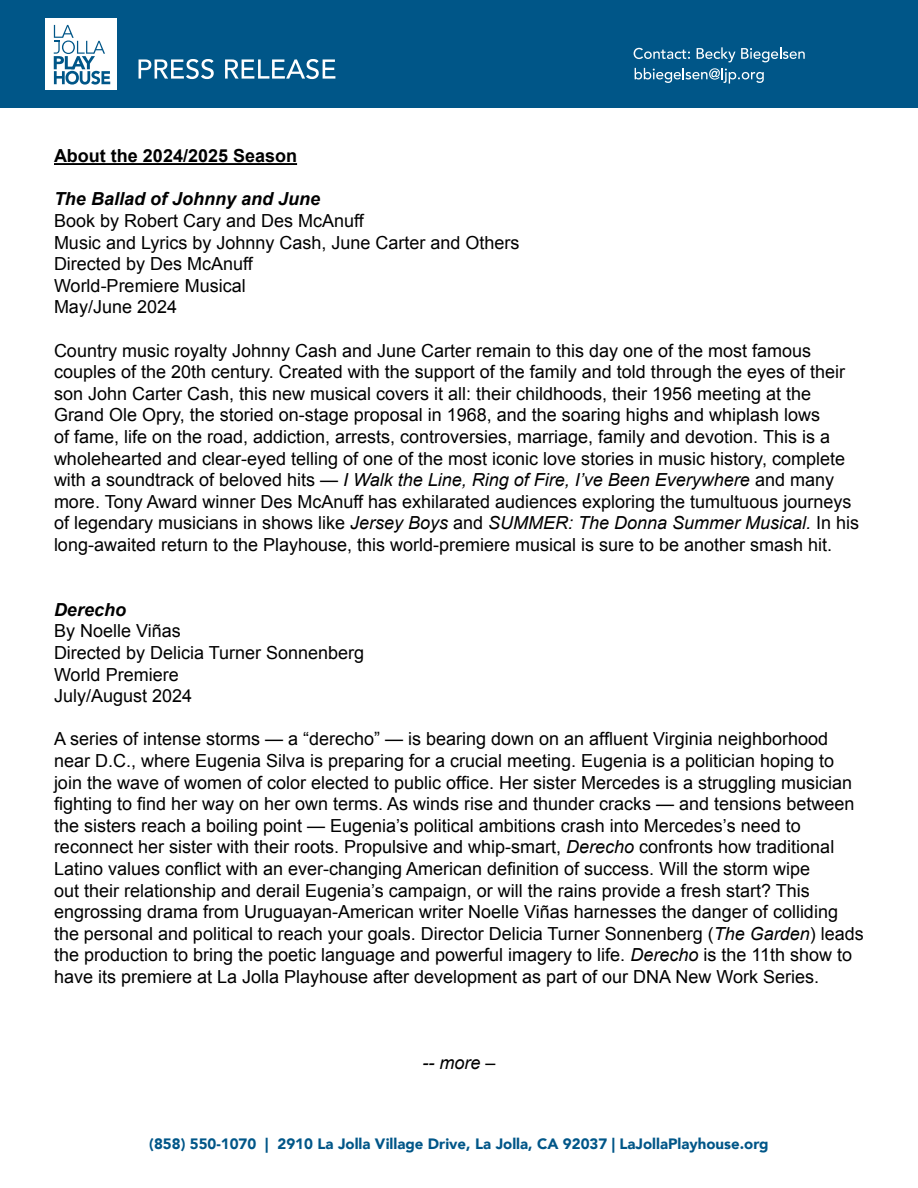
<style>
.page{position:relative;width:918px;height:1188px;background:#fff}
.page>*{position:absolute;margin:0;border:0;box-sizing:border-box;transform-origin:0 0}
.t1{font:18px/21.6px "Arial";color:#000}
.t2{font:italic 700 18px "Arial";color:#000}
.t3{font:700 18px "Arial";color:#000}
.t4{font:italic 18px "Arial";color:#000}
.t5{font:900 15px "Avenir";color:#005688}
.s1{font-style:italic}
</style>
<div class="page">
<div style="left:0;top:0;width:918px;height:107px;background:#005688"></div>
<svg style="left:139px;top:59px;width:75px;height:20px"></svg>
<svg style="left:225px;top:59px;width:110px;height:20px"></svg>
<svg style="left:634px;top:48px;width:56px;height:11px"></svg>
<svg style="left:697px;top:47px;width:38px;height:15px"></svg>
<svg style="left:741px;top:47px;width:64px;height:15px"></svg>
<svg style="left:635px;top:68px;width:129px;height:16px"></svg>
<div style="left:45px;top:19px;width:72px;height:71px;background:#fff"></div>
<svg style="left:54px;top:25px;width:56px;height:60px"></svg>
<hr style="left:54px;top:163px;width:243px;height:2px;background:#000">
<p class="t3" style="left:54px;top:144px;width:245px">About the 2024/2025 Season</p>
<p class="t2" style="left:54px;top:187px;width:268px">The Ballad of Johnny and June</p>
<p class="t1" style="left:54px;top:210px;width:467px">Book by Robert Cary and Des McAnuff<br>Music and Lyrics by Johnny Cash, June Carter and Others<br>Directed by Des McAnuff<br>World-Premiere Musical<br>May/June 2024</p>
<p class="t1" style="left:54px;top:340px;width:807px">Country music royalty Johnny Cash and June Carter remain to this day one of the most famous couples of the 20th century. Created with the support of the family and told through the eyes of their son John Carter Cash, this new musical covers it all: their childhoods, their 1956 meeting at the Grand Ole Opry, the storied on-stage proposal in 1968, and the soaring highs and whiplash lows<br>of fame, life on the road, addiction, arrests, controversies, marriage, family and devotion. This is a wholehearted and clear-eyed telling of one of the most iconic love stories in music history, complete with a soundtrack of beloved hits — <span class="s1">I Walk the Line, Ring of Fire, I’ve Been Everywhere</span> and many more. Tony Award winner Des McAnuff has exhilarated audiences exploring the tumultuous journeys of legendary musicians in shows like <span class="s1">Jersey Boys</span> and <span class="s1">SUMMER: The Donna Summer Musical.</span> In his long-awaited return to the Playhouse, this world-premiere musical is sure to be another smash hit.</p>
<p class="t2" style="left:54px;top:598px;width:74px">Derecho</p>
<p class="t1" style="left:54px;top:620px;width:312px">By Noelle Viñas<br>Directed by Delicia Turner Sonnenberg<br>World Premiere<br>July/August 2024</p>
<p class="t1" style="left:54px;top:728px;width:811px">A series of intense storms — a “derecho” — is bearing down on an affluent Virginia neighborhood near D.C., where Eugenia Silva is preparing for a crucial meeting. Eugenia is a politician hoping to join the wave of women of color elected to public office. Her sister Mercedes is a struggling musician fighting to find her way on her own terms. As winds rise and thunder cracks — and tensions between the sisters reach a boiling point — Eugenia’s political ambitions crash into Mercedes’s need to reconnect her sister with their roots. Propulsive and whip-smart, <span class="s1">Derecho</span> confronts how traditional Latino values conflict with an ever-changing American definition of success. Will the storm wipe<br>out their relationship and derail Eugenia’s campaign, or will the rains provide a fresh start? This engrossing drama from Uruguayan-American writer Noelle Viñas harnesses the danger of colliding the personal and political to reach your goals. Director Delicia Turner Sonnenberg (<span class="s1">The Garden</span>) leads the production to bring the poetic language and powerful imagery to life. <span class="s1">Derecho</span> is the 11th show to have its premiere at La Jolla Playhouse after development as part of our DNA New Work Series.</p>
<p class="t4" style="left:423px;top:1051px;width:75px">-- more –</p>
<p class="t5" style="left:149px;top:1131px;width:621px">(858) 550-1070 | 2910 La Jolla Village Drive, La Jolla, CA 92037 | LaJollaPlayhouse.org</p>
</div>
